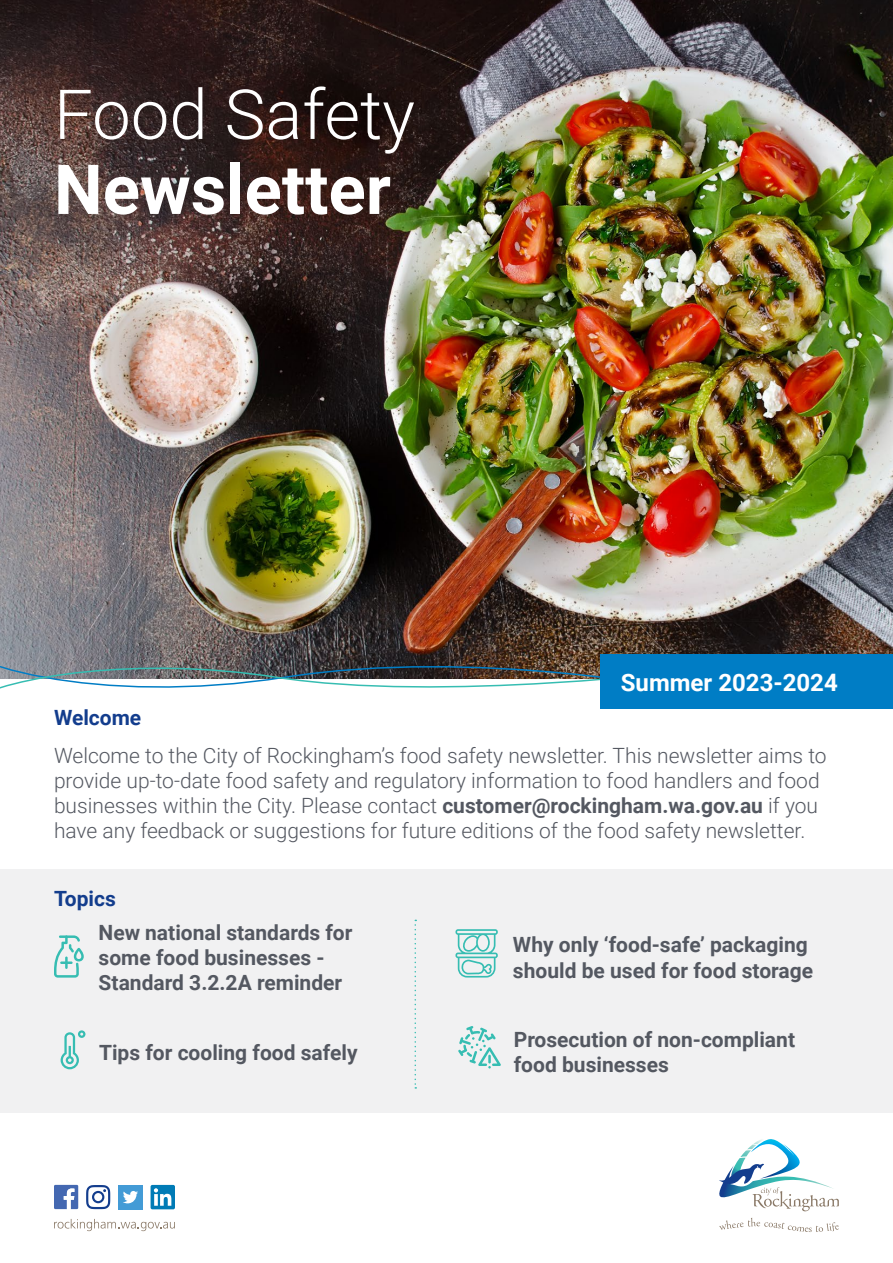
<style>
.page{position:relative;width:893px;height:1263px;background:#fff}
.page>*{position:absolute;margin:0;border:0;box-sizing:border-box;transform-origin:0 0}
.t1{font:300 69px "Roboto";color:#fff}
.t2{font:700 69px "Roboto";color:#fff}
.t3{font:700 24px "Roboto";color:#fff}
.t4{font:300 21px/25.2px "Roboto";color:#545861}
.t5{font:700 21px/25.2px "Roboto";color:#545861}
.t6{font:700 21px "Roboto";color:#133d8d}
.s1{font-weight:700}
</style>
<div class="page">
<div style="left:0;top:870px;width:893px;height:243px;background:#f1f1f2"></div>
<img style="left:0;top:0;width:893px;height:654px">
<img style="left:0;top:567px;width:695px;height:141px">
<img style="left:0;top:654px;width:601px;height:49px">
<svg style="left:414px;top:920px;width:2px;height:169px"></svg>
<div style="left:601px;top:654px;width:292px;height:55px;background:#007dc5"></div>
<svg style="left:719px;top:1218px;width:120px;height:14px"></svg>
<svg style="left:719px;top:1139px;width:120px;height:72px"></svg>
<svg style="left:54px;top:1219px;width:121px;height:12px"></svg>
<svg style="left:86px;top:1185px;width:24px;height:24px"></svg>
<svg style="left:54px;top:1185px;width:24px;height:24px"></svg>
<div style="left:151px;top:1185px;width:24px;height:24px;background:#007bb6;border-radius:2px"></div>
<svg style="left:154px;top:1188px;width:17px;height:18px"></svg>
<div style="left:118px;top:1185px;width:25px;height:24px;background:#439bd6"></div>
<svg style="left:123px;top:1191px;width:15px;height:12px"></svg>
<svg style="left:54px;top:935px;width:30px;height:42px"></svg>
<svg style="left:458px;top:1026px;width:43px;height:42px"></svg>
<svg style="left:61px;top:1030px;width:24px;height:39px"></svg>
<svg style="left:455px;top:929px;width:43px;height:48px"></svg>
<h1 class="t1" style="left:54px;top:66px;width:362px">Food Safety</h1>
<h1 class="t2" style="left:54px;top:141px;width:338px">Newsletter</h1>
<p class="t3" style="left:621px;top:666px;width:219px">Summer 2023-2024</p>
<p class="t6" style="left:54px;top:703px;width:89px">Welcome</p>
<p class="t4" style="left:54px;top:742px;width:774px">Welcome to the City of Rockingham’s food safety newsletter. This newsletter aims to provide up-to-date food safety and regulatory information to food handlers and food businesses within the City. Please contact <span class="s1">customer@rockingham.wa.gov.au</span> if you have any feedback or suggestions for future editions of the food safety newsletter.</p>
<p class="t6" style="left:54px;top:884px;width:63px">Topics</p>
<p class="t5" style="left:99px;top:919px;width:255px">New national standards for some food businesses -<br>Standard 3.2.2A reminder</p>
<p class="t5" style="left:99px;top:1039px;width:260px">Tips for cooling food safely</p>
<p class="t5" style="left:513px;top:931px;width:302px">Why only ‘food-safe’ packaging should be used for food storage</p>
<p class="t5" style="left:514px;top:1026px;width:283px">Prosecution of non-compliant food businesses</p>
</div>
